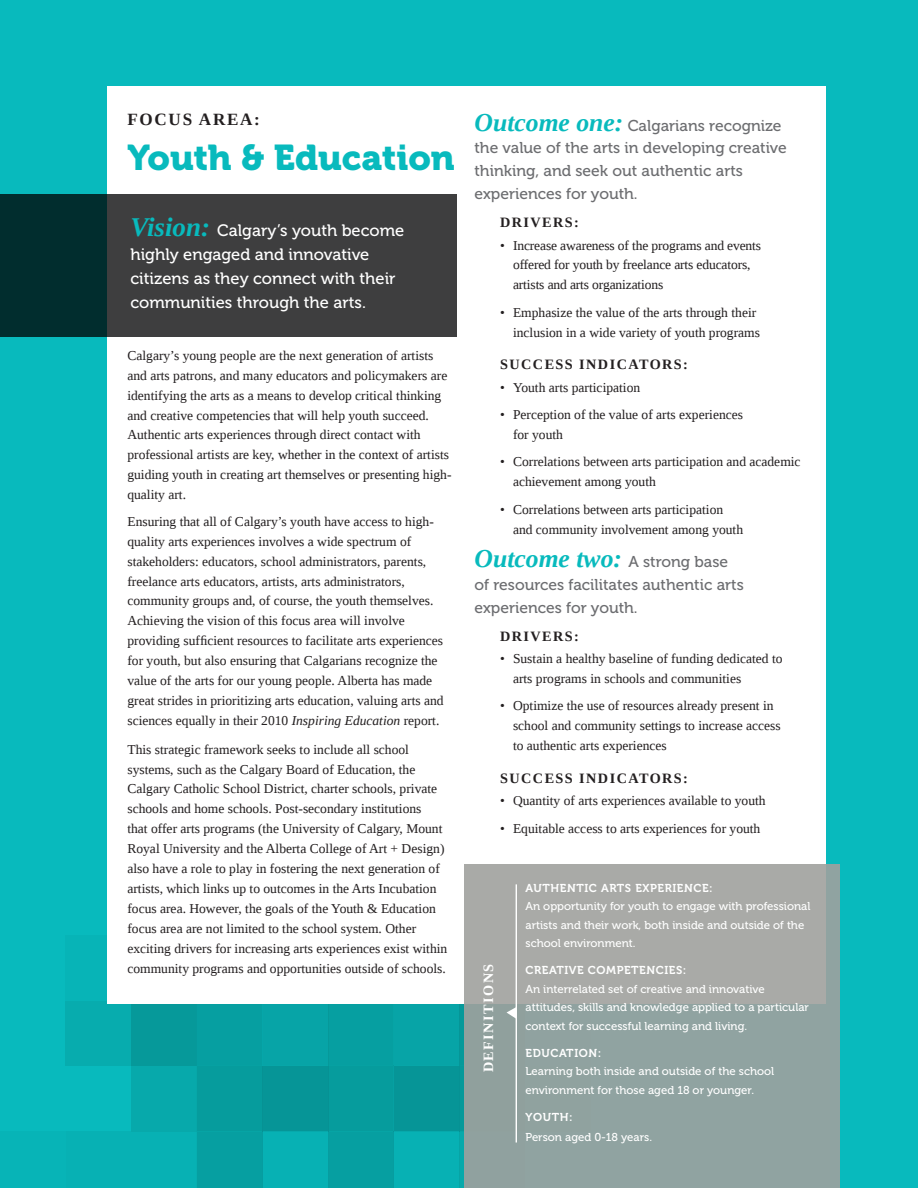
<style>
.page{position:relative;width:918px;height:1188px;background:#08babd}
.page>*{position:absolute;margin:0;border:0;box-sizing:border-box;transform-origin:0 0}
.t1{font:35.7px "Museo 900";color:#08babd}
.t2{font:italic 700 25.65px "Liberation Serif";color:#08babd}
.t3{font:700 17.1px "Liberation Serif";letter-spacing:.1em;color:#231f20}
.t4{font:16.5px/24px "Museo 500";color:#fff}
.t5{font:15.6px/22.8px "Museo 500";color:#6c6d70}
.t6{font:700 14.25px "Liberation Serif";letter-spacing:.1em;color:#231f20}
.t7{font:700 14.25px "Liberation Serif";letter-spacing:.1em;color:#fff}
.t8{font:13.5px/20px "Liberation Serif";color:#231f20}
.t9{font:11.4px/18.5px "Museo 500";color:#fff}
.t10{font:11.4px "Museo 700";letter-spacing:.05em;color:#fff}
.s1{font-family:"Liberation Serif";font-weight:700;font-style:italic;font-size:27px;color:#08babd}
.s2{font-style:italic}
.s3{font-family:"Liberation Serif";font-weight:700;font-style:italic;font-size:25.65px;color:#08babd}
.s4{font-family:"Museo 500";font-weight:400;font-style:normal;font-size:15.6px;color:#6c6d70}
</style>
<div class="page">
<div style="left:66px;top:1131px;width:65px;height:57px;background:#07b1b4"></div>
<div style="left:66px;top:1000px;width:65px;height:66px;background:#07acae"></div>
<div style="left:0;top:1131px;width:66px;height:57px;background:#07b4b7"></div>
<div style="left:66px;top:935px;width:65px;height:65px;background:#07b4b7"></div>
<div style="left:107px;top:87px;width:719px;height:917px;background:#fff"></div>
<svg style="left:0;top:194px;width:457px;height:142px;background:#2f3a3b"></svg>
<div style="left:464px;top:864px;width:376px;height:324px;background:linear-gradient(to bottom,#acaba8,#89a19f)"></div>
<svg style="left:131px;top:864px;width:394px;height:324px"></svg>
<p class="t3" style="left:127px;top:110px;width:134px">FOCUS AREA:</p>
<h1 class="t1" style="left:127px;top:137px;width:329px">Youth &amp; Education</h1>
<p class="t4" style="left:131px;top:219px;width:275px"><span class="s1">Vision:</span> Calgary’s youth become highly engaged and innovative citizens as they connect with their communities through the arts.</p>
<p class="t8" style="left:127px;top:345px;width:326px">Calgary’s young people are the next generation of artists and arts patrons, and many educators and policymakers are identifying the arts as a means to develop critical thinking and creative competencies that will help youth succeed.<br>Authentic arts experiences through direct contact with professional artists are key, whether in the context of artists guiding youth in creating art themselves or presenting high&shy;quality art.</p>
<p class="t8" style="left:127px;top:511px;width:318px">Ensuring that all of Calgary’s youth have access to high&shy;quality arts experiences involves a wide spectrum of stakeholders: educators, school administrators, parents, freelance arts educators, artists, arts administrators, community groups and, of course, the youth themselves.<br>Achieving the vision of this focus area will involve providing sufficient resources to facilitate arts experiences for youth, but also ensuring that Calgarians recognize the value of the arts for our young people. Alberta has made great strides in prioritizing arts education, valuing arts and sciences equally in their 2010 <span class="s2">Inspiring Education</span> report.</p>
<p class="t8" style="left:127px;top:739px;width:321px">This strategic framework seeks to include all school systems, such as the Calgary Board of Education, the Calgary Catholic School District, charter schools, private schools and home schools. Post-secondary institutions<br>that offer arts programs (the University of Calgary, Mount Royal University and the Alberta College of Art + Design) also have a role to play in fostering the next generation of artists, which links up to outcomes in the Arts Incubation focus area. However, the goals of the Youth &amp; Education focus area are not limited to the school system. Other exciting drivers for increasing arts experiences exist within community programs and opportunities outside of schools.</p>
<p class="t5" style="left:475px;top:114px;width:314px"><span class="s3">Outcome one:</span> Calgarians recognize the value of the arts in developing creative thinking, and seek out authentic arts experiences for youth.</p>
<p class="t6" style="left:500px;top:214px;width:80px">DRIVERS:</p>
<p class="t8" style="left:513px;top:235px;width:250px;text-indent:-13px">• Increase awareness of the programs and events offered for youth by freelance arts educators, artists and arts organizations</p>
<p class="t8" style="left:500px;top:302px;width:261px;text-align:right">• Emphasize the value of the arts through their inclusion in a wide variety of youth programs</p>
<p class="t6" style="left:500px;top:356px;width:189px">SUCCESS INDICATORS:</p>
<p class="t8" style="left:500px;top:377px;width:142px">• Youth arts participation</p>
<p class="t8" style="left:513px;top:405px;width:232px;text-indent:-13px">• Perception of the value of arts experiences for youth</p>
<p class="t8" style="left:513px;top:452px;width:289px;text-indent:-13px">• Correlations between arts participation and academic achievement among youth</p>
<p class="t8" style="left:513px;top:499px;width:232px;text-indent:-13px">• Correlations between arts participation and community involvement among youth</p>
<h2 class="t2" style="left:475px;top:544px;width:255px">Outcome two: <span class="s4">A strong base</span></h2>
<p class="t5" style="left:475px;top:573px;width:271px">of resources facilitates authentic arts experiences for youth.</p>
<p class="t6" style="left:500px;top:628px;width:80px">DRIVERS:</p>
<p class="t8" style="left:513px;top:649px;width:271px;text-indent:-13px">• Sustain a healthy baseline of funding dedicated to arts programs in schools and communities</p>
<p class="t8" style="left:513px;top:696px;width:269px;text-indent:-13px">• Optimize the use of resources already present in school and community settings to increase access to authentic arts experiences</p>
<p class="t6" style="left:500px;top:770px;width:189px">SUCCESS INDICATORS:</p>
<p class="t8" style="left:500px;top:791px;width:267px">• Quantity of arts experiences available to youth</p>
<p class="t8" style="left:500px;top:818px;width:262px">• Equitable access to arts experiences for youth</p>
<p class="t7" style="left:480px;top:1072px;width:110px;rotate:-90deg">DEFINITIONS</p>
<p class="t10" style="left:526px;top:882px;width:189px">AUTHENTIC ARTS EXPERIENCE:</p>
<p class="t9" style="left:526px;top:897px;width:286px">An opportunity for youth to engage with professional artists and their work, both inside and outside of the school environment.</p>
<p class="t10" style="left:526px;top:964px;width:162px">CREATIVE COMPETENCIES:</p>
<p class="t9" style="left:526px;top:980px;width:285px">An interrelated set of creative and innovative attitudes, skills and knowledge applied to a particular context for successful learning and living.</p>
<p class="t10" style="left:526px;top:1047px;width:77px">EDUCATION:</p>
<p class="t9" style="left:526px;top:1062px;width:250px">Learning both inside and outside of the school environment for those aged 18 or younger.</p>
<p class="t10" style="left:526px;top:1111px;width:49px">YOUTH:</p>
<p class="t9" style="left:526px;top:1128px;width:128px">Person aged 0-18 years.</p>
</div>
